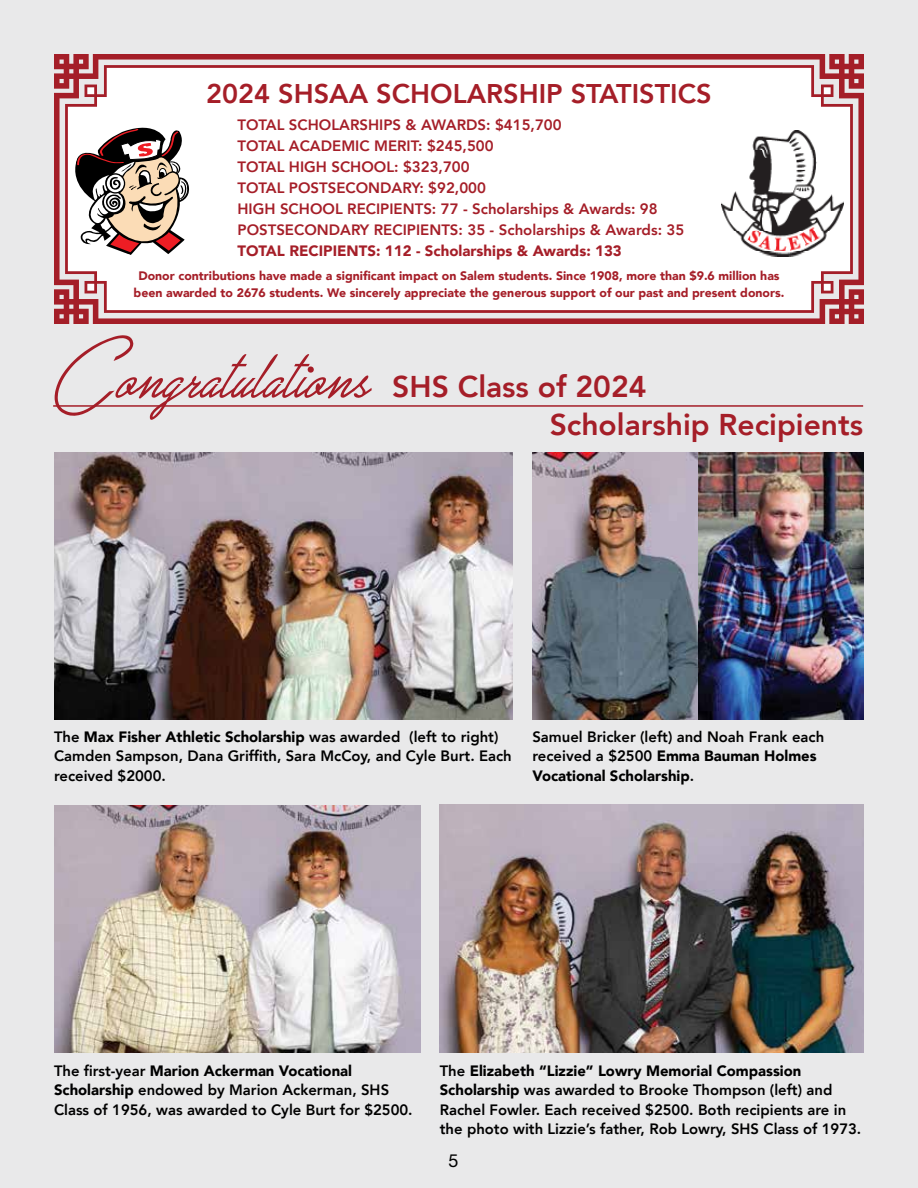
<style>
.page{position:relative;width:918px;height:1188px;background:#e9e9ea}
.page>*{position:absolute;margin:0;border:0;box-sizing:border-box;transform-origin:0 0}
.t1{font:78px "Great Day";color:#a51e28}
.t2{font:800 30px/37.5px "Avenir";color:#a51e28}
.t3{font:800 27px "Avenir";color:#a51e28}
.t4{font:18px "Helvetica Neue LT Std";color:#000}
.t5{font:800 15px/19.5px "Avenir";color:#000}
.t6{font:800 15px/21px "Avenir";color:#a51e28}
.t7{font:900 15px "Avenir";color:#a51e28}
.t8{font:900 12.3px/16.5px "Avenir";color:#a51e28;text-align:center}
.s1{font-weight:900}
</style>
<div class="page">
<hr style="left:53px;top:405px;width:810px;height:2px;background:#a51e28">
<img style="left:54px;top:452px;width:459px;height:267px">
<img style="left:440px;top:805px;width:423px;height:248px">
<img style="left:532px;top:452px;width:331px;height:267px">
<img style="left:54px;top:805px;width:366px;height:248px">
<svg style="left:54px;top:54px;width:810px;height:270px;background:#f3e4e5"></svg>
<svg style="left:72px;top:120px;width:119px;height:135px;background:#b1a19a"></svg>
<img style="left:721px;top:130px;width:122px;height:126px">
<h3 class="t3" style="left:206px;top:76px;width:507px">2024 SHSAA SCHOLARSHIP STATISTICS</h3>
<p class="t6" style="left:238px;top:115px;width:448px">TOTAL SCHOLARSHIPS &amp; AWARDS: $415,700<br>TOTAL ACADEMIC MERIT: $245,500<br>TOTAL HIGH SCHOOL: $323,700<br>TOTAL POSTSECONDARY: $92,000<br>HIGH SCHOOL RECIPIENTS: 77 - Scholarships &amp; Awards: 98<br>POSTSECONDARY RECIPIENTS: 35 - Scholarships &amp; Awards: 35</p>
<p class="t7" style="left:238px;top:241px;width:386px">TOTAL RECIPIENTS: 112 - Scholarships &amp; Awards: 133</p>
<p class="t8" style="left:134px;top:268px;width:652px">Donor contributions have made a significant impact on Salem students. Since 1908, more than $9.6 million has been awarded to 2676 students. We sincerely appreciate the generous support of our past and present donors.</p>
<h1 class="t1" style="left:54px;top:339px;width:316px">Congratulations</h1>
<h2 class="t2" style="left:550px;top:369px;width:315px;text-indent:-157px">SHS Class of 2024<br>Scholarship Recipients</h2>
<p class="t5" style="left:54px;top:727px;width:459px">The <span class="s1">Max Fisher Athletic Scholarship</span> was awarded (left to right)<br>Camden Sampson, Dana Griffith, Sara McCoy, and Cyle Burt. Each received $2000.</p>
<p class="t5" style="left:532px;top:727px;width:293px">Samuel Bricker (left) and Noah Frank each received a $2500 <span class="s1">Emma Bauman Holmes<br>Vocational Scholarship</span>.</p>
<p class="t5" style="left:54px;top:1061px;width:360px">The first-year <span class="s1">Marion Ackerman Vocational<br>Scholarship</span> endowed by Marion Ackerman, SHS<br>Class of 1956, was awarded to Cyle Burt for $2500.</p>
<p class="t5" style="left:440px;top:1061px;width:423px">The <span class="s1">Elizabeth “Lizzie” Lowry Memorial Compassion Scholarship</span> was awarded to Brooke Thompson (left) and Rachel Fowler. Each received $2500. Both recipients are in the photo with Lizzie’s father, Rob Lowry, SHS Class of 1973.</p>
<p class="t4" style="left:449px;top:1150px;width:12px">5</p>
<p class="t4" style="left:454px;top:1150px;width:12px">5</p>
</div>
